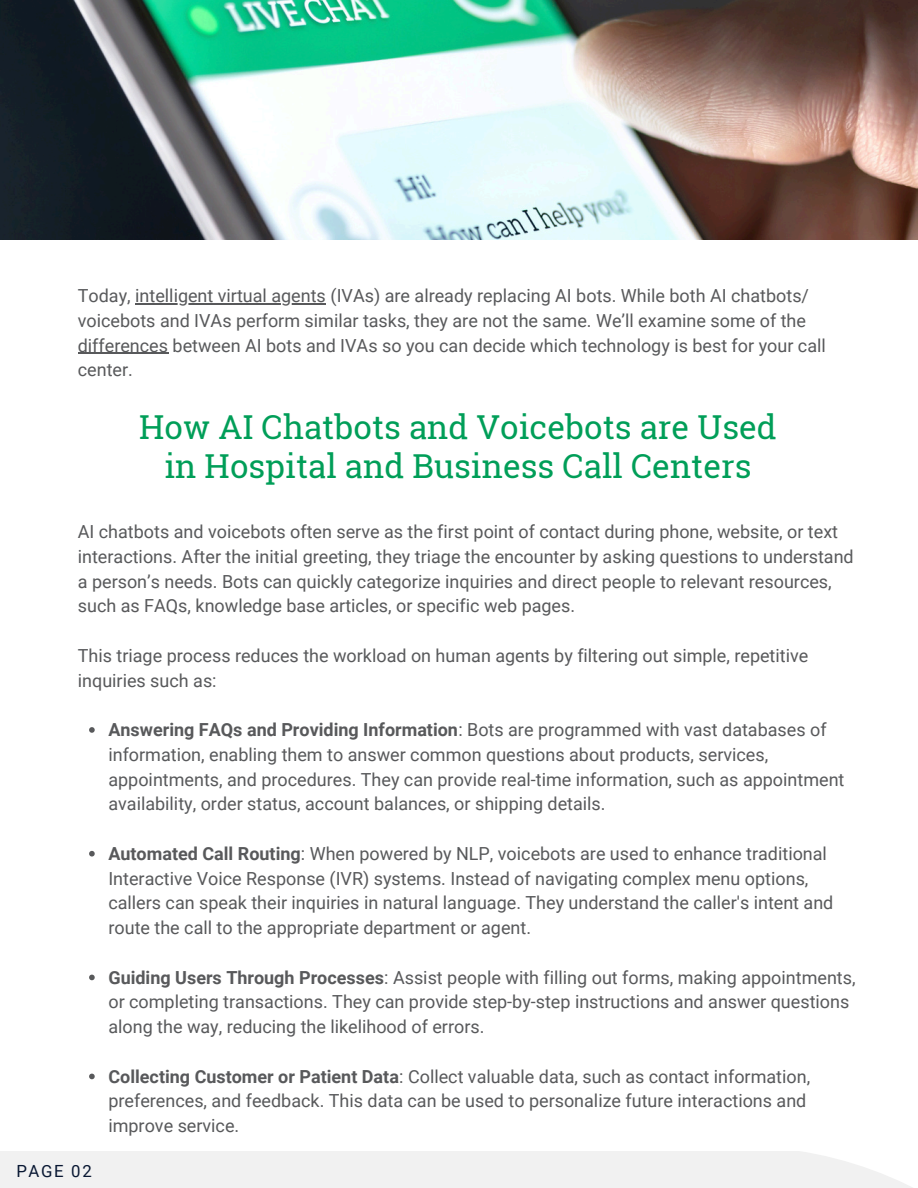
<style>
.page{position:relative;width:918px;height:1188px;background:#fff}
.page>*{position:absolute;margin:0;border:0;box-sizing:border-box;transform-origin:0 0}
.t1{font:33px/39.3px "Roboto Slab";color:#009e58;text-align:center}
.t2{font:18px/24.8px "Roboto";color:#58595b}
.t3{font:16.8px "Roboto";letter-spacing:.1em;color:#091833}
.s1{font-weight:700}
</style>
<div class="page">
<img style="left:0;top:0;width:918px;height:240px">
<div style="left:0;top:1152px;width:912px;height:36px;background:#f1f1f1"></div>
<hr style="left:135px;top:303px;width:191px;height:1px;background:#58595b">
<hr style="left:78px;top:353px;width:90px;height:1px;background:#58595b">
<svg style="left:89px;top:727px;width:6px;height:6px"></svg>
<svg style="left:89px;top:851px;width:6px;height:6px"></svg>
<svg style="left:89px;top:975px;width:6px;height:5px"></svg>
<svg style="left:89px;top:1074px;width:6px;height:5px"></svg>
<p class="t2" style="left:78px;top:284px;width:733px">Today, intelligent virtual agents (IVAs) are already replacing AI bots. While both AI chatbots/</p>
<p class="t2" style="left:78px;top:308px;width:749px">voicebots and IVAs perform similar tasks, they are not the same. We’ll examine some of the differences between AI bots and IVAs so you can decide which technology is best for your call center.</p>
<p class="t1" style="left:139px;top:406px;width:639px">How AI Chatbots and Voicebots are Used in Hospital and Business Call Centers</p>
<p class="t2" style="left:78px;top:520px;width:777px">AI chatbots and voicebots often serve as the first point of contact during phone, website, or text interactions. After the initial greeting, they triage the encounter by asking questions to understand a person’s needs. Bots can quickly categorize inquiries and direct people to relevant resources, such as FAQs, knowledge base articles, or specific web pages.</p>
<p class="t2" style="left:78px;top:643px;width:732px">This triage process reduces the workload on human agents by filtering out simple, repetitive inquiries such as:</p>
<p class="t2" style="left:108px;top:718px;width:738px"><span class="s1">Answering FAQs and Providing Information</span>: Bots are programmed with vast databases of information, enabling them to answer common questions about products, services, appointments, and procedures. They can provide real-time information, such as appointment availability, order status, account balances, or shipping details.</p>
<p class="t2" style="left:108px;top:841px;width:727px"><span class="s1">Automated Call Routing</span>: When powered by NLP, voicebots are used to enhance traditional Interactive Voice Response (IVR) systems. Instead of navigating complex menu options, callers can speak their inquiries in natural language. They understand the caller's intent and route the call to the appropriate department or agent.</p>
<p class="t2" style="left:108px;top:965px;width:749px"><span class="s1">Guiding Users Through Processes</span>: Assist people with filling out forms, making appointments, or completing transactions. They can provide step-by-step instructions and answer questions along the way, reducing the likelihood of errors.</p>
<p class="t2" style="left:108px;top:1064px;width:703px"><span class="s1">Collecting Customer or Patient Data</span>: Collect valuable data, such as contact information, preferences, and feedback. This data can be used to personalize future interactions and improve service.</p>
<h1 class="t3" style="left:16px;top:1161px;width:77px">PAGE 02</h1>
</div>
